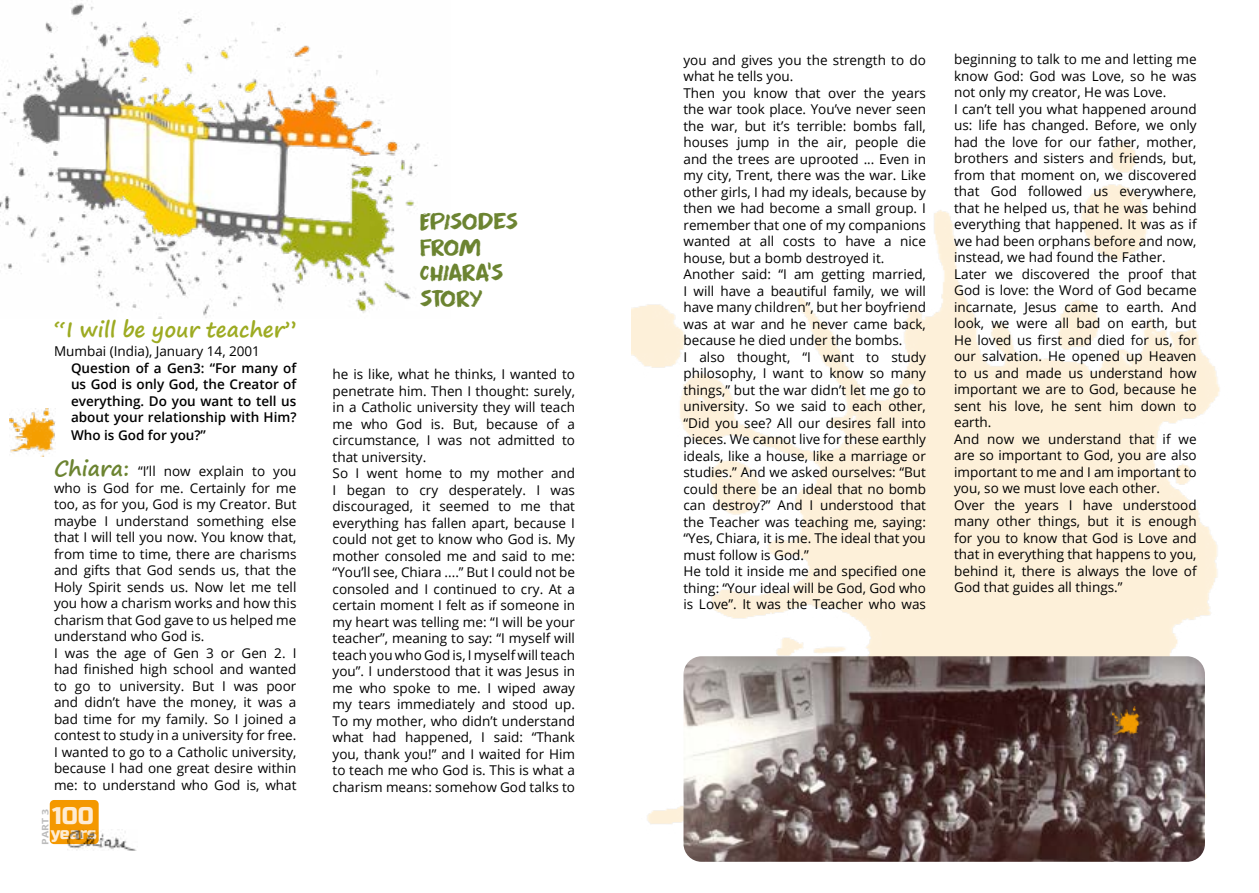
<style>
.page{position:relative;width:1259px;height:893px;background:#fff}
.page>*{position:absolute;margin:0;border:0;box-sizing:border-box;transform-origin:0 0}
.t1{font:24px/25.5px "Apex Brush DEMO";letter-spacing:-.04em;color:#6c8431;scale:1.06 1}
.t2{font:24px "Russo One";color:#feecd4}
.t3{font:700 21px "Segoe Print";color:#9dab22}
.t4{font:16.5px "Russo One";color:#feecd4}
.t5{font:13.5px/16.5px "Open Sans";color:#000}
.t6{font:600 13.5px/16.5px "Open Sans";color:#000;text-align:justify}
.t7{font:700 8.85px "Open Sans";color:#bcbcbc;scale:1.18 1}
.s1{font-family:"Segoe Print";font-weight:700;font-size:21px;color:#6c8431}
</style>
<div class="page">
<div style="left:50px;top:800px;width:49px;height:44px;background:#f49800;border-radius:4px"></div>
<img style="left:67px;top:830px;width:69px;height:20px">
<img style="left:631px;top:142px;width:589px;height:682px">
<img style="left:0;top:3px;width:438px;height:316px">
<img style="left:683px;top:656px;width:522px;height:206px">
<img style="left:1112px;top:707px;width:28px;height:30px">
<img style="left:9px;top:408px;width:46px;height:48px">
<h2 class="t3" style="left:54px;top:310px;width:244px">“I will be your teacher”</h2>
<p class="t5" style="left:54px;top:343px;width:207px">Mumbai (India), January 14, 2001</p>
<p class="t6" style="left:71px;top:359px;width:227px">Question of a Gen3: “For many of us God is only God, the Creator of everything. Do you want to tell us about your relationship with Him?</p>
<p class="t6" style="left:71px;top:427px;width:136px">Who is God for you?”</p>
<p class="t5" style="left:54px;top:463px;width:244px"><span class="s1">Chiara:</span> “I’ll now explain to you who is God for me. Certainly for me too, as for you, God is my Creator. But maybe I understand something else that I will tell you now. You know that, from time to time, there are charisms and gifts that God sends us, that the Holy Spirit sends us. Now let me tell you how a charism works and how this charism that God gave to us helped me understand who God is.<br>I was the age of Gen 3 or Gen 2. I had finished high school and wanted to go to university. But I was poor and didn’t have the money, it was a bad time for my family. So I joined a contest to study in a university for free.<br>I wanted to go to a Catholic university, because I had one great desire within me: to understand who God is, what</p>
<h1 class="t2" style="left:52px;top:802px;width:43px">100</h1>
<p class="t4" style="left:51px;top:824px;width:48px">years</p>
<p class="t7" style="left:39px;top:845px;width:32px;rotate:-90deg">PART 3</p>
<h1 class="t1" style="left:420px;top:209px;width:94px">EPISODES<br>FROM<br>CHIARA'S<br>STORY</h1>
<p class="t5" style="left:333px;top:366px;width:244px">he is like, what he thinks, I wanted to penetrate him. Then I thought: surely, in a Catholic university they will teach me who God is. But, because of a circumstance, I was not admitted to that university.<br>So I went home to my mother and I began to cry desperately. I was discouraged, it seemed to me that everything has fallen apart, because I could not get to know who God is. My mother consoled me and said to me: “You’ll see, Chiara ....” But I could not be consoled and I continued to cry. At a certain moment I felt as if someone in my heart was telling me: “I will be your teacher”, meaning to say: “I myself will teach you who God is, I myself will teach you”. I understood that it was Jesus in me who spoke to me. I wiped away my tears immediately and stood up.<br>To my mother, who didn’t understand what had happened, I said: “Thank you, thank you!” and I waited for Him to teach me who God is. This is what a charism means: somehow God talks to</p>
<p class="t5" style="left:683px;top:51px;width:244px">you and gives you the strength to do what he tells you.<br>Then you know that over the years the war took place. You’ve never seen the war, but it’s terrible: bombs fall, houses jump in the air, people die and the trees are uprooted ... Even in my city, Trent, there was the war. Like other girls, I had my ideals, because by then we had become a small group. I remember that one of my companions wanted at all costs to have a nice house, but a bomb destroyed it.<br>Another said: “I am getting married, I will have a beautiful family, we will have many children”, but her boyfriend was at war and he never came back, because he died under the bombs.<br>I also thought, “I want to study philosophy, I want to know so many things,” but the war didn’t let me go to university. So we said to each other, “Did you see? All our desires fall into pieces. We cannot live for these earthly ideals, like a house, like a marriage or studies.” And we asked ourselves: “But could there be an ideal that no bomb can destroy?” And I understood that the Teacher was teaching me, saying: “Yes, Chiara, it is me. The ideal that you must follow is God.”<br>He told it inside me and specified one thing: “Your ideal will be God, God who is Love”. It was the Teacher who was</p>
<p class="t5" style="left:954px;top:51px;width:244px">beginning to talk to me and letting me know God: God was Love, so he was not only my creator, He was Love.<br>I can’t tell you what happened around us: life has changed. Before, we only had the love for our father, mother, brothers and sisters and friends, but, from that moment on, we discovered that God followed us everywhere, that he helped us, that he was behind everything that happened. It was as if we had been orphans before and now, instead, we had found the Father.<br>Later we discovered the proof that God is love: the Word of God became incarnate, Jesus came to earth. And look, we were all bad on earth, but He loved us first and died for us, for our salvation. He opened up Heaven to us and made us understand how important we are to God, because he sent his love, he sent him down to earth.<br>And now we understand that if we are so important to God, you are also important to me and I am important to you, so we must love each other.<br>Over the years I have understood many other things, but it is enough for you to know that God is Love and that in everything that happens to you, behind it, there is always the love of God that guides all things.”</p>
</div>
